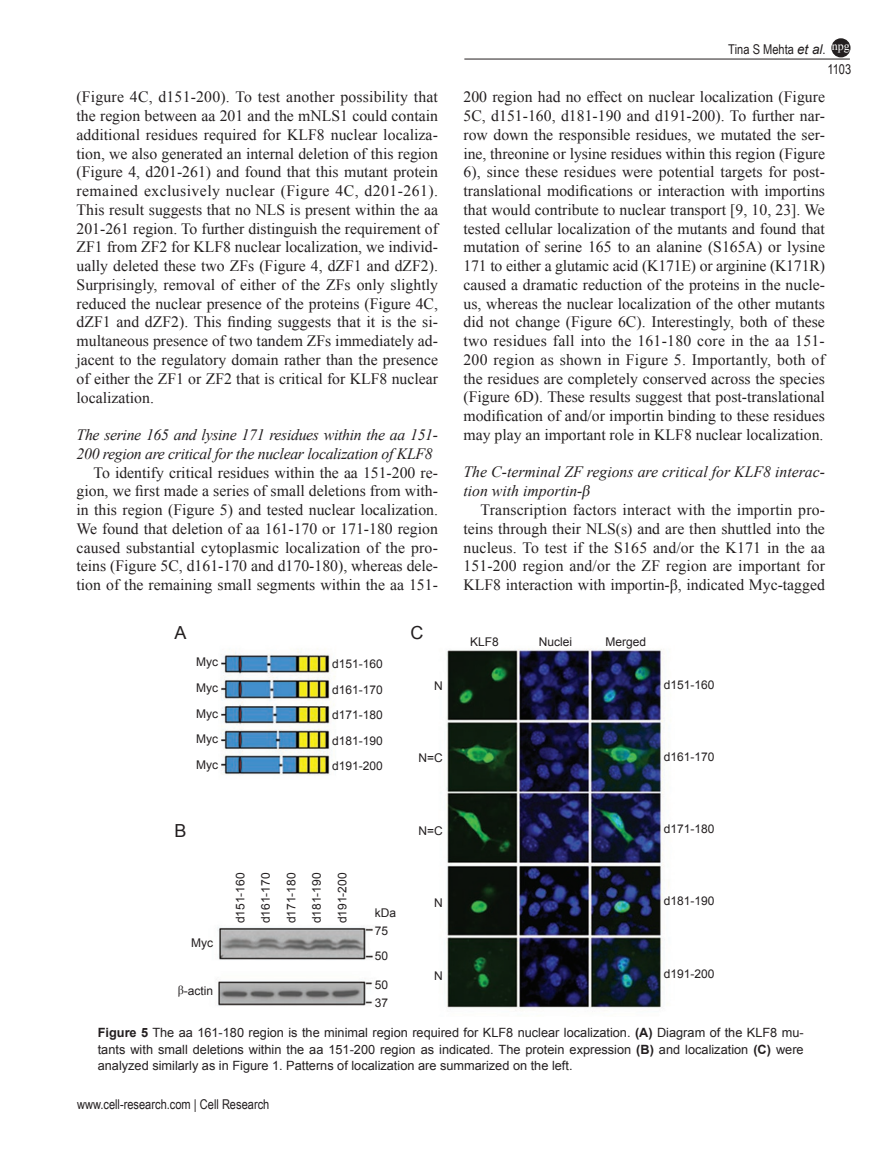
<style>
.page{position:relative;width:893px;height:1170px;background:#fff}
.page>*{position:absolute;margin:0;border:0;box-sizing:border-box;transform-origin:0 0}
.t1{font:18px "Arial";color:#231f20}
.t2{font:18px "Arial MT2";color:#231f20}
.t3{font:15.75px/18.8px "Times New Roman";color:#231f20;text-align:justify}
.t4{font:15.75px "Times New Roman PSMT2";color:#231f20}
.t5{font:15.75px/18.8px "Times New Roman PS Italic MT2";letter-spacing:-.02em;color:#231f20}
.t6{font:15.75px/18.8px "Times New Roman PS Italic MT2";color:#231f20}
.t7{font:13.5px "Arial Narrow";color:#231f20}
.t8{font:12.75px/16.5px "Arial";color:#231f20;text-align:justify}
.t9{font:12px/25.5px "Arial";color:#231f20;text-align:justify}
.t10{font:12px "Times New Roman";color:#fff}
.s1{font-family:"Arial";font-style:italic}
.s2{font-family:"Times New Roman"}
.s3{font-family:"Times New Roman PSMT2"}
.s4{font-family:"Times New Roman PSMT2";font-style:italic}
.s5{font-weight:700}
</style>
<div class="page">
<hr style="left:464px;top:59px;width:386px;height:1px;background:#231f20">
<div style="left:832px;top:39px;width:18px;height:18px;background:#231f20;border-radius:50%"></div>
<div style="left:831px;top:38px;width:19px;height:19px;border:2px solid #231f20;border-radius:50%"></div>
<img style="left:217px;top:649px;width:452px;height:362px">
<p class="t7" style="left:728px;top:40px;width:99px">Tina S Mehta <span class="s1">et al</span>.</p>
<p class="t10" style="left:832px;top:38px;width:19px">npg</p>
<p class="t3" style="left:77px;top:88px;width:363px">(Figure 4C, d151-200). To test another possibility that the region between aa 201 and the mNLS1 could contain additional residues required for KLF8 nuclear localiza&shy;tion, we also generated an internal deletion of this region (Figure 4, d201-261) and found that this mutant protein remained exclusively nuclear (Figure 4C, d201-261).<br>This result suggests that no NLS is present within the aa 201-261 region. To further distinguish the requirement of ZF1 from ZF2 for KLF8 nuclear localization, we individ&shy;ually deleted these two ZFs (Figure 4, dZF1 and dZF2).<br>Surprisingly, removal of either of the ZFs only slightly reduced the nuclear presence of the proteins (Figure 4C,</p>
<p class="t4" style="left:77px;top:311px;width:363px">dZF1 and dZF2). This finding suggests that it is the si<span class="s2">-</span></p>
<p class="t3" style="left:77px;top:331px;width:363px">multaneous presence of two tandem ZFs immediately ad&shy;jacent to the regulatory domain rather than the presence of either the ZF1 or ZF2 that is critical for KLF8 nuclear localization.</p>
<p class="t5" style="left:77px;top:425px;width:363px">The serine 165 and lysine 171 residues within the aa 151-<br>200 region are critical for the nuclear localization of KLF8</p>
<p class="t3" style="left:94px;top:462px;width:346px">To identify critical residues within the aa 151-200 re-</p>
<p class="t4" style="left:77px;top:480px;width:363px">gion, we first made a series of small deletions from with<span class="s2">-</span></p>
<p class="t3" style="left:77px;top:500px;width:363px">in this region (Figure 5) and tested nuclear localization.<br>We found that deletion of aa 161-170 or 171-180 region caused substantial cytoplasmic localization of the pro&shy;teins (Figure 5C, d161-170 and d170-180), whereas dele&shy;tion of the remaining small segments within the aa 151-</p>
<p class="t2" style="left:174px;top:621px;width:14px">A</p>
<p class="t9" style="left:196px;top:649px;width:23px">Myc Myc Myc Myc Myc</p>
<p class="t9" style="left:332px;top:651px;width:52px">d151-160 d161-170 d171-180 d181-190 d191-200</p>
<p class="t1" style="left:410px;top:621px;width:14px">C</p>
<p class="t9" style="left:434px;top:672px;width:10px">N</p>
<p class="t9" style="left:419px;top:745px;width:26px">N=C</p>
<p class="t1" style="left:174px;top:819px;width:14px">B</p>
<p class="t9" style="left:191px;top:929px;width:23px">Myc</p>
<p class="t9" style="left:178px;top:977px;width:37px"><span class="s3">β</span>-actin</p>
<p class="t9" style="left:228px;top:923px;width:52px;rotate:-90deg">d151-160 d161-170 d171-180 d181-190 d191-200</p>
<p class="t9" style="left:419px;top:817px;width:26px">N=C</p>
<p class="t9" style="left:375px;top:903px;width:23px;line-height:18px">kDa<br>75</p>
<p class="t9" style="left:375px;top:943px;width:15px">50</p>
<p class="t9" style="left:375px;top:975px;width:15px;line-height:18px">50<br>37</p>
<p class="t9" style="left:434px;top:890px;width:10px">N</p>
<p class="t9" style="left:434px;top:963px;width:10px">N</p>
<p class="t7" style="left:827px;top:59px;width:25px">1103</p>
<p class="t3" style="left:463px;top:87px;width:363px">200 region had no effect on nuclear localization (Figure 5C, d151-160, d181-190 and d191-200). To further nar&shy;row down the responsible residues, we mutated the ser&shy;ine, threonine or lysine residues within this region (Figure 6), since these residues were potential targets for post-</p>
<p class="t4" style="left:463px;top:180px;width:363px">translational modifications or interaction with importins</p>
<p class="t3" style="left:463px;top:200px;width:363px">that would contribute to nuclear transport [9, 10, 23]. We tested cellular localization of the mutants and found that mutation of serine 165 to an alanine (S165A) or lysine 171 to either a glutamic acid (K171E) or arginine (K171R) caused a dramatic reduction of the proteins in the nucle&shy;us, whereas the nuclear localization of the other mutants did not change (Figure 6C). Interestingly, both of these two residues fall into the 161-180 core in the aa 151- 200 region as shown in Figure 5. Importantly, both of the residues are completely conserved across the species (Figure 6D). These results suggest that post-translational</p>
<p class="t4" style="left:463px;top:405px;width:363px">modification of and/or importin binding to these residues</p>
<p class="t3" style="left:463px;top:425px;width:362px">may play an important role in KLF8 nuclear localization.</p>
<p class="t6" style="left:463px;top:462px;width:363px">The C-terminal ZF regions are critical for KLF8 interac&shy;tion with importin-<span class="s4">β</span></p>
<p class="t3" style="left:463px;top:500px;width:363px;text-indent:17px">Transcription factors interact with the importin pro&shy;teins through their NLS(s) and are then shuttled into the nucleus. To test if the S165 and/or the K171 in the aa 151-200 region and/or the ZF region are important for</p>
<p class="t4" style="left:463px;top:574px;width:363px">KLF8 interaction with importin-β, indicated Myc-tagged</p>
<p class="t9" style="left:470px;top:628px;width:30px">KLF8</p>
<p class="t9" style="left:539px;top:628px;width:35px">Nuclei</p>
<p class="t9" style="left:606px;top:628px;width:42px">Merged</p>
<p class="t9" style="left:664px;top:672px;width:52px">d151-160</p>
<p class="t9" style="left:664px;top:744px;width:52px">d161-170</p>
<p class="t9" style="left:664px;top:816px;width:52px">d171-180</p>
<p class="t9" style="left:664px;top:888px;width:52px">d181-190</p>
<p class="t9" style="left:664px;top:960px;width:52px">d191-200</p>
<p class="t8" style="left:98px;top:1024px;width:707px"><span class="s5">Figure 5</span> The aa 161-180 region is the minimal region required for KLF8 nuclear localization. <span class="s5">(A)</span> Diagram of the KLF8 mu&shy;tants with small deletions within the aa 151-200 region as indicated. The protein expression <span class="s5">(B)</span> and localization <span class="s5">(C)</span> were analyzed similarly as in Figure 1. Patterns of localization are summarized on the left.</p>
<p class="t7" style="left:77px;top:1094px;width:194px">www.cell-research.com | Cell Research</p>
</div>
